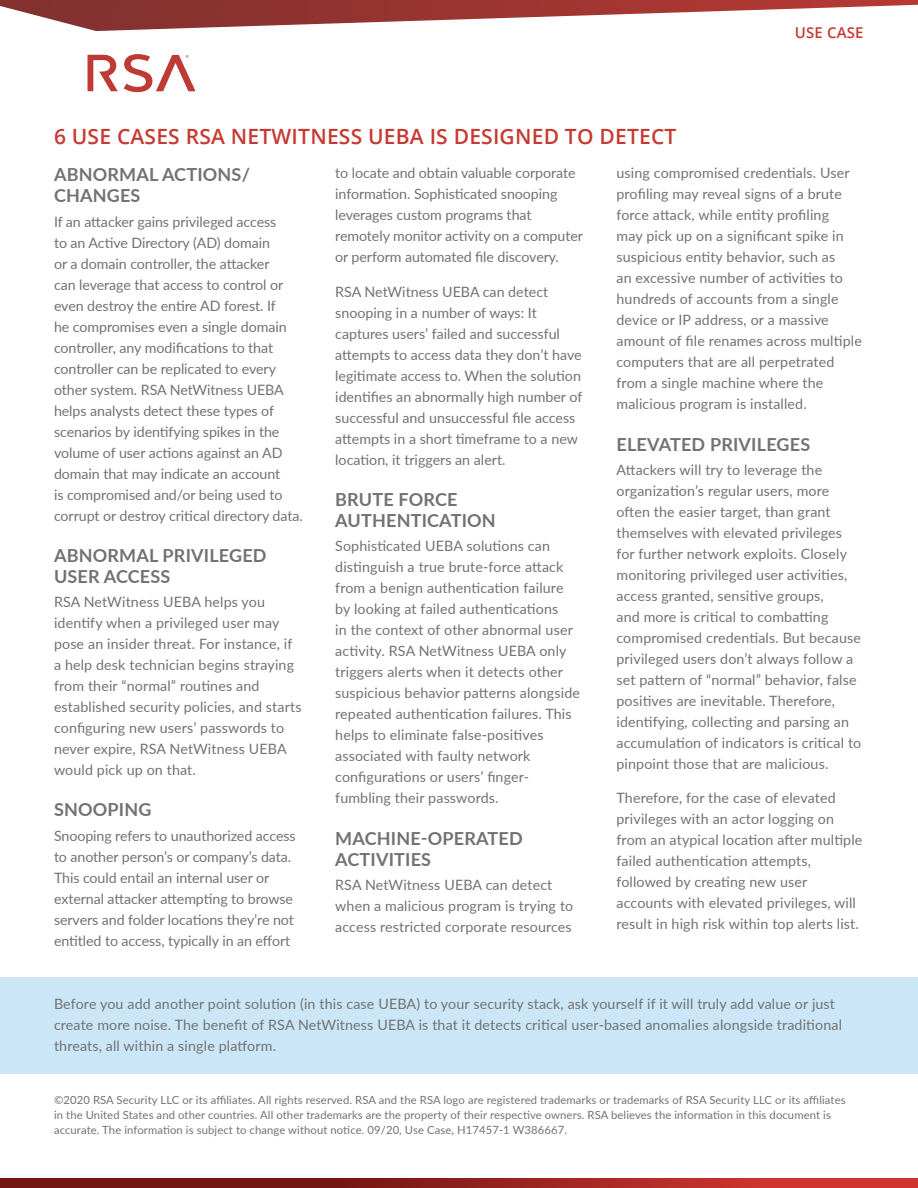
<style>
.page{position:relative;width:918px;height:1188px;background:#fff}
.page>*{position:absolute;margin:0;border:0;box-sizing:border-box;transform-origin:0 0}
.Body_Red_Subhead{font:600 21px "Open Sans";letter-spacing:.01em;color:#c73a32}
.Body_Gray_Subhead{font:700 18px/21px "Lato";letter-spacing:.01em;color:#717271}
.t1{font:600 15px "Open Sans";letter-spacing:.01em;color:#c73a32}
.Body_Paragraph{font:14.25px/21px "Lato";letter-spacing:.01em;color:#717271}
.Copyright{font:11.25px/15px "Lato";letter-spacing:.01em;color:#717271}
</style>
<div class="page">
<svg style="left:88px;top:54px;width:108px;height:38px"></svg>
<svg style="left:0;top:1179px;width:918px;height:9px;background:#97221e"></svg>
<img style="left:0;top:0;width:918px;height:31px">
<div style="left:0;top:977px;width:918px;height:97px;background:#cbe6f7"></div>
<p class="Body_Red_Subhead" style="left:54px;top:122px;width:624px">6 USE CASES RSA NETWITNESS UEBA IS DESIGNED TO DETECT</p>
<p class="t1" style="left:795px;top:22px;width:70px">USE CASE</p>
<p class="Body_Gray_Subhead" style="left:54px;top:164px;width:198px">ABNORMAL ACTIONS/<br>CHANGES</p>
<p class="Body_Paragraph" style="left:54px;top:210px;width:250px">If an attacker gains privileged access<br>to an Active Directory (AD) domain<br>or a domain controller, the attacker<br>can leverage that access to control or even destroy the entire AD forest. If<br>he compromises even a single domain controller, any modifications to that controller can be replicated to every other system. RSA NetWitness UEBA helps analysts detect these types of scenarios by identifying spikes in the volume of user actions against an AD domain that may indicate an account<br>is compromised and/or being used to corrupt or destroy critical directory data.</p>
<p class="Body_Gray_Subhead" style="left:54px;top:544px;width:214px">ABNORMAL PRIVILEGED<br>USER ACCESS</p>
<p class="Body_Paragraph" style="left:54px;top:591px;width:249px">RSA NetWitness UEBA helps you identify when a privileged user may pose an insider threat. For instance, if a help desk technician begins straying from their “normal” routines and established security policies, and starts configuring new users’ passwords to never expire, RSA NetWitness UEBA would pick up on that.</p>
<p class="Body_Gray_Subhead" style="left:54px;top:798px;width:99px">SNOOPING</p>
<p class="Body_Paragraph" style="left:54px;top:824px;width:243px">Snooping refers to unauthorized access to another person’s or company’s data.<br>This could entail an internal user or external attacker attempting to browse servers and folder locations they’re not entitled to access, typically in an effort</p>
<p class="Body_Paragraph" style="left:335px;top:162px;width:249px">to locate and obtain valuable corporate information. Sophisticated snooping leverages custom programs that remotely monitor activity on a computer or perform automated file discovery.</p>
<p class="Body_Paragraph" style="left:335px;top:281px;width:249px">RSA NetWitness UEBA can detect snooping in a number of ways: It captures users’ failed and successful attempts to access data they don’t have legitimate access to. When the solution identifies an abnormally high number of successful and unsuccessful file access attempts in a short timeframe to a new location, it triggers an alert.</p>
<p class="Body_Gray_Subhead" style="left:335px;top:488px;width:162px">BRUTE FORCE<br>AUTHENTICATION</p>
<p class="Body_Paragraph" style="left:335px;top:535px;width:246px">Sophisticated UEBA solutions can distinguish a true brute-force attack from a benign authentication failure by looking at failed authentications<br>in the context of other abnormal user activity. RSA NetWitness UEBA only triggers alerts when it detects other suspicious behavior patterns alongside repeated authentication failures. This helps to eliminate false-positives associated with faulty network configurations or users’ finger&shy;fumbling their passwords.</p>
<p class="Body_Gray_Subhead" style="left:335px;top:827px;width:189px">MACHINE-OPERATED<br>ACTIVITIES</p>
<p class="Body_Paragraph" style="left:335px;top:874px;width:240px">RSA NetWitness UEBA can detect when a malicious program is trying to access restricted corporate resources</p>
<p class="Body_Paragraph" style="left:616px;top:162px;width:247px">using compromised credentials. User profiling may reveal signs of a brute force attack, while entity profiling<br>may pick up on a significant spike in suspicious entity behavior, such as<br>an excessive number of activities to hundreds of accounts from a single device or IP address, or a massive amount of file renames across multiple computers that are all perpetrated from a single machine where the malicious program is installed.</p>
<p class="Body_Gray_Subhead" style="left:616px;top:433px;width:195px">ELEVATED PRIVILEGES</p>
<p class="Body_Paragraph" style="left:616px;top:459px;width:246px">Attackers will try to leverage the organization’s regular users, more often the easier target, than grant themselves with elevated privileges for further network exploits. Closely monitoring privileged user activities, access granted, sensitive groups,<br>and more is critical to combatting compromised credentials. But because privileged users don’t always follow a set pattern of “normal” behavior, false positives are inevitable. Therefore, identifying, collecting and parsing an accumulation of indicators is critical to pinpoint those that are malicious.</p>
<p class="Body_Paragraph" style="left:616px;top:787px;width:247px">Therefore, for the case of elevated privileges with an actor logging on from an atypical location after multiple failed authentication attempts, followed by creating new user accounts with elevated privileges, will result in high risk within top alerts list.</p>
<p class="Body_Paragraph" style="left:54px;top:993px;width:790px">Before you add another point solution (in this case UEBA) to your security stack, ask yourself if it will truly add value or just create more noise. The benefit of RSA NetWitness UEBA is that it detects critical user-based anomalies alongside traditional threats, all within a single platform.</p>
<p class="Copyright" style="left:54px;top:1092px;width:793px">©2020 RSA Security LLC or its affiliates. All rights reserved. RSA and the RSA logo are registered trademarks or trademarks of RSA Security LLC or its affiliates in the United States and other countries. All other trademarks are the property of their respective owners. RSA believes the information in this document is accurate. The information is subject to change without notice. 09/20, Use Case, H17457-1 W386667.</p>
</div>
